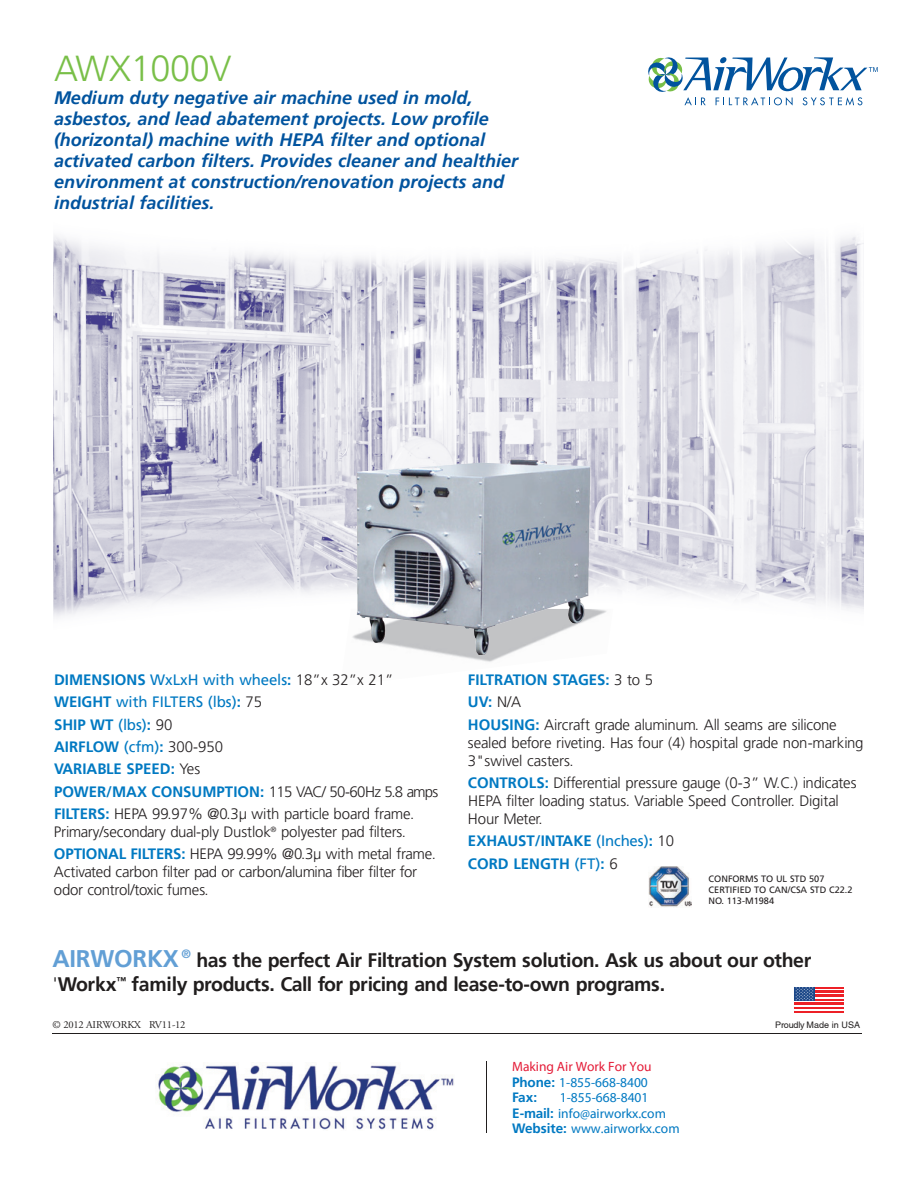
<style>
.page{position:relative;width:918px;height:1188px;background:#fff}
.page>*{position:absolute;margin:0;border:0;box-sizing:border-box;transform-origin:0 0}
.t1{font:300 36px "Frutiger";letter-spacing:-.01em;color:#79bf48}
.t2{font:700 19.5px/24.3px "Frutiger";letter-spacing:-.02em;color:#211e1e}
.t3{font:italic 700 18px/21px "Frutiger";color:#01539e}
.t4{font:300 15px/22.4px "Frutiger";letter-spacing:-.015em;color:#231f20}
.t5{font:700 15px/22.4px "Frutiger";color:#0079c2}
.t6{font:700 13.5px/15.5px "Frutiger 65";color:#0079c2}
.t7{font:700 13.5px/15.5px "Frutiger 65";color:#e41c38}
.t8{font:700 13.5px "Frutiger";color:#0079c2}
.t9{font:10.5px "Adobe Garamond";letter-spacing:-.015em;color:#211e1e}
.t10{font:9.15px/10.9px "Frutiger";color:#231f20}
.t11{font:9px "Helvetica";letter-spacing:-.01em;color:#211e1e}
.s1{font-weight:700;color:#0079c2}
.s2{font-weight:400;color:#0079c2}
.s3{font-weight:400}
.s4{font-weight:300;color:#231f20}
.s5{font-size:24px;color:#629fd5}
.s6{font-weight:300}
.s7{font-family:"Frutiger";color:#0079c2}
.s8{color:#0079c2}
.s9{font-family:"Frutiger"}
</style>
<div class="page">
<img style="left:54px;top:235px;width:810px;height:382px">
<div style="left:324px;top:609px;width:313px;height:86px;background:#fff"></div>
<img style="left:352px;top:609px;width:255px;height:53px">
<img style="left:648px;top:867px;width:44px;height:41px">
<img style="left:356px;top:460px;width:229px;height:195px">
<svg style="left:648px;top:57px;width:230px;height:49px"></svg>
<hr style="left:52px;top:1033px;width:810px;height:1px;background:#211e1e">
<hr style="left:486px;top:1061px;width:1px;height:71px;background:#211e1e">
<svg style="left:794px;top:987px;width:50px;height:26px"></svg>
<img style="left:158px;top:1064px;width:296px;height:66px">
<h1 class="t1" style="left:54px;top:48px;width:179px">AWX1000V</h1>
<p class="t3" style="left:54px;top:88px;width:466px">Medium duty negative air machine used in mold, asbestos, and lead abatement projects. Low profile (horizontal) machine with HEPA filter and optional activated carbon filters. Provides cleaner and healthier environment at construction/renovation projects and industrial facilities.</p>
<p class="t4" style="left:54px;top:669px;width:386px"><span class="s1">DIMENSIONS</span> <span class="s2">WxLxH with wheels</span><span class="s1">:</span> 18”x 32”x 21” <span class="s1">WEIGHT</span> <span class="s2">with FILTERS (lbs)</span><span class="s1">:</span> 75<br><span class="s1">SHIP WT</span> <span class="s2">(lbs)</span><span class="s1">:</span> 90<br><span class="s1">AIRFLOW</span> <span class="s2">(cfm)</span><span class="s1">:</span> 300-950<br><span class="s1">VARIABLE SPEED:</span> Yes<br><span class="s1">POWER/MAX CONSUMPTION:</span> 115 VAC/ 50-60Hz 5.8 amps <span class="s1">FILTERS:</span> HEPA 99.97% @0.3µ with particle board frame.</p>
<p class="t4" style="left:54px;top:821px;width:383px">Primary/secondary dual-ply Dustlok<sup>®</sup> polyester pad filters.<br><span class="s1">OPTIONAL FILTERS:</span> HEPA 99.99% @0.3µ with metal frame.</p>
<p class="t4" style="left:54px;top:863px;width:365px;line-height:18px">Activated carbon filter pad or carbon/alumina fiber filter for odor control/toxic fumes.</p>
<p class="t4" style="left:468px;top:669px;width:370px"><span class="s1">FILTRATION STAGES:</span> 3 to 5<br><span class="s1">UV:</span> N/A<br><span class="s1">HOUSING:</span> Aircraft grade aluminum. All seams are silicone</p>
<p class="t4" style="left:468px;top:734px;width:397px;line-height:18px">sealed before riveting. Has four (4) hospital grade non-marking<br>3"swivel casters.</p>
<p class="t4" style="left:468px;top:774px;width:390px;line-height:18px"><span class="s1">CONTROLS:</span> Differential pressure gauge (0-3” W.C.) indicates<br>HEPA filter loading status. Variable Speed Controller. Digital<br>Hour Meter.</p>
<p class="t5" style="left:468px;top:830px;width:208px">EXHAUST/INTAKE <span class="s3">(Inches)</span>: <span class="s4">10<br></span>CORD LENGTH <span class="s3">(FT)</span>: <span class="s4">6</span></p>
<p class="t10" style="left:709px;top:873px;width:145px">CONFORMS TO UL STD 507<br>CERTIFIED TO CAN/CSA STD C22.2<br>NO. 113-M1984</p>
<h2 class="t2" style="left:52px;top:948px;width:760px"><span class="s5">AIRWORKX</span> <sup>®</sup> has the perfect Air Filtration System solution. Ask us about our other <span class="s6">'</span>Workx<sup>™</sup> family products. Call for pricing and lease-to-own programs.</h2>
<p class="t9" style="left:52px;top:1019px;width:135px">© 2012 AIRWORKX RV11-12</p>
<p class="t11" style="left:775px;top:1019px;width:86px">Proudly Made in USA</p>
<p class="t7" style="left:512px;top:1059px;width:141px">Making Air Work For You<br><span class="s7">Phone:</span> <span class="s8">1-855-668-8400</span></p>
<p class="t8" style="left:512px;top:1090px;width:26px">Fax:</p>
<p class="t6" style="left:512px;top:1090px;width:169px;text-indent:48px">1-855-668-8401<br><span class="s9">E-mail:</span> info@airworkx.com<br><span class="s9">Website:</span> www.airworkx.com</p>
</div>
